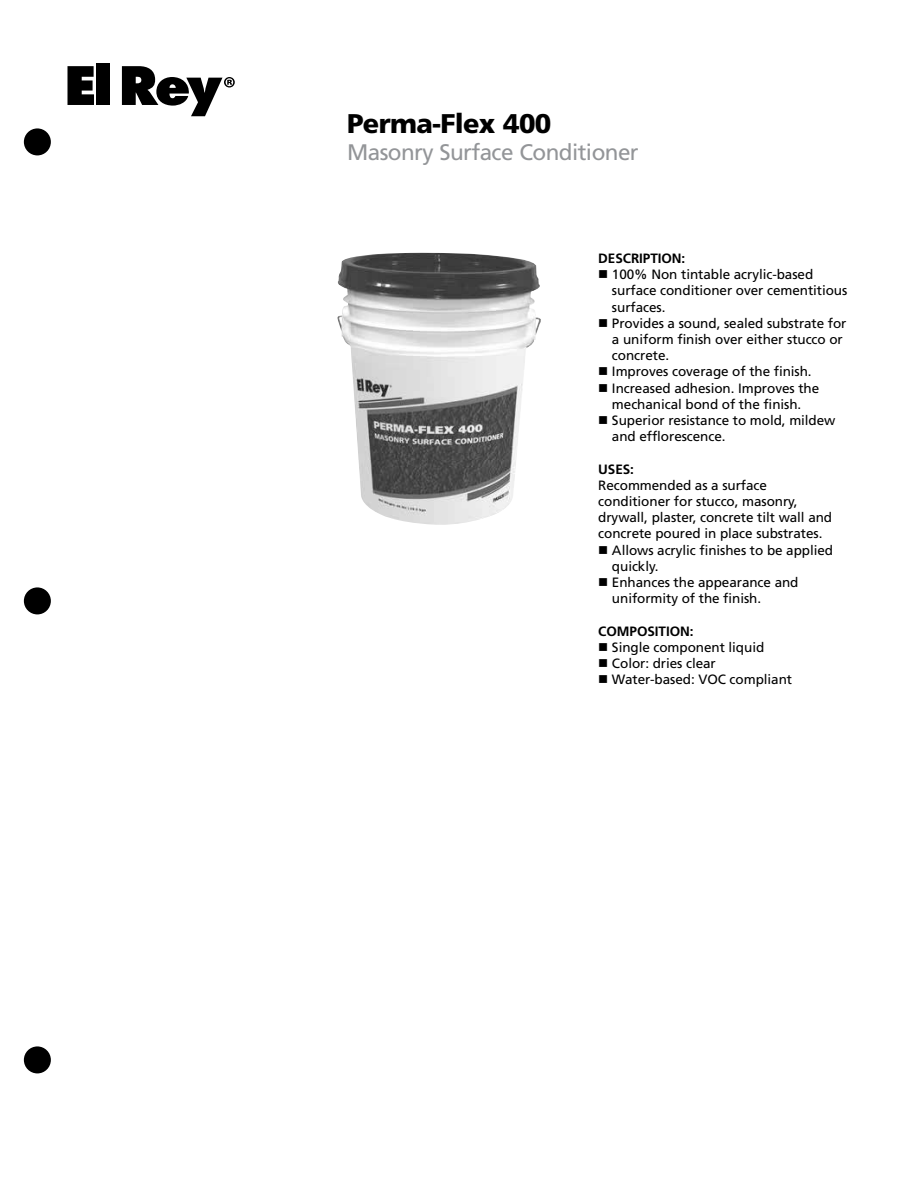
<style>
.page{position:relative;width:918px;height:1188px;background:#fff}
.page>*{position:absolute;margin:0;border:0;box-sizing:border-box;transform-origin:0 0}
.t1{font:900 27px "Frutiger LT Std";letter-spacing:-.025em;color:#000}
.t2{font:22.5px "Frutiger LT Std";letter-spacing:-.025em;color:#939598}
.t3{font:13.5px/16.2px "Frutiger LT Std";letter-spacing:-.005em;color:#000}
.t4{font:700 13.5px "Frutiger LT Std";letter-spacing:-.005em;color:#000}
</style>
<div class="page">
<div style="left:24px;top:587px;width:27px;height:27px;background:#000;border-radius:50%"></div>
<div style="left:24px;top:128px;width:27px;height:27px;background:#000;border-radius:50%"></div>
<div style="left:24px;top:1046px;width:27px;height:27px;background:#000;border-radius:50%"></div>
<img style="left:337px;top:253px;width:204px;height:272px">
<svg style="left:68px;top:66px;width:26px;height:39px"></svg>
<div style="left:96px;top:63px;width:14px;height:42px;background:#000"></div>
<svg style="left:122px;top:66px;width:113px;height:50px"></svg>
<h1 class="t1" style="left:347px;top:107px;width:206px">Perma-Flex 400</h1>
<h2 class="t2" style="left:347px;top:139px;width:293px">Masonry Surface Conditioner</h2>
<p class="t4" style="left:598px;top:250px;width:89px">DESCRIPTION:</p>
<p class="t3" style="left:612px;top:266px;width:237px;text-indent:-14px">■ 100% Non tintable acrylic-based surface conditioner over cementitious surfaces.</p>
<p class="t3" style="left:612px;top:315px;width:236px;text-indent:-14px">■ Provides a sound, sealed substrate for a uniform finish over either stucco or concrete.</p>
<p class="t3" style="left:598px;top:364px;width:215px">■ Improves coverage of the finish.</p>
<p class="t3" style="left:598px;top:380px;width:222px;text-align:center">■ Increased adhesion. Improves the mechanical bond of the finish.</p>
<p class="t3" style="left:612px;top:412px;width:225px;text-indent:-14px">■ Superior resistance to mold, mildew and efflorescence.</p>
<p class="t4" style="left:598px;top:461px;width:37px">USES:</p>
<p class="t3" style="left:598px;top:477px;width:235px">Recommended as a surface conditioner for stucco, masonry, drywall, plaster, concrete tilt wall and concrete poured in place substrates.</p>
<p class="t3" style="left:612px;top:542px;width:223px;text-indent:-14px">■ Allows acrylic finishes to be applied quickly.</p>
<p class="t3" style="left:612px;top:574px;width:188px;text-indent:-14px">■ Enhances the appearance and uniformity of the finish.</p>
<p class="t4" style="left:598px;top:623px;width:97px">COMPOSITION:</p>
<p class="t3" style="left:598px;top:639px;width:167px">■ Single component liquid</p>
<p class="t3" style="left:598px;top:655px;width:119px">■ Color: dries clear</p>
<p class="t3" style="left:598px;top:671px;width:195px">■ Water-based: VOC compliant</p>
</div>
